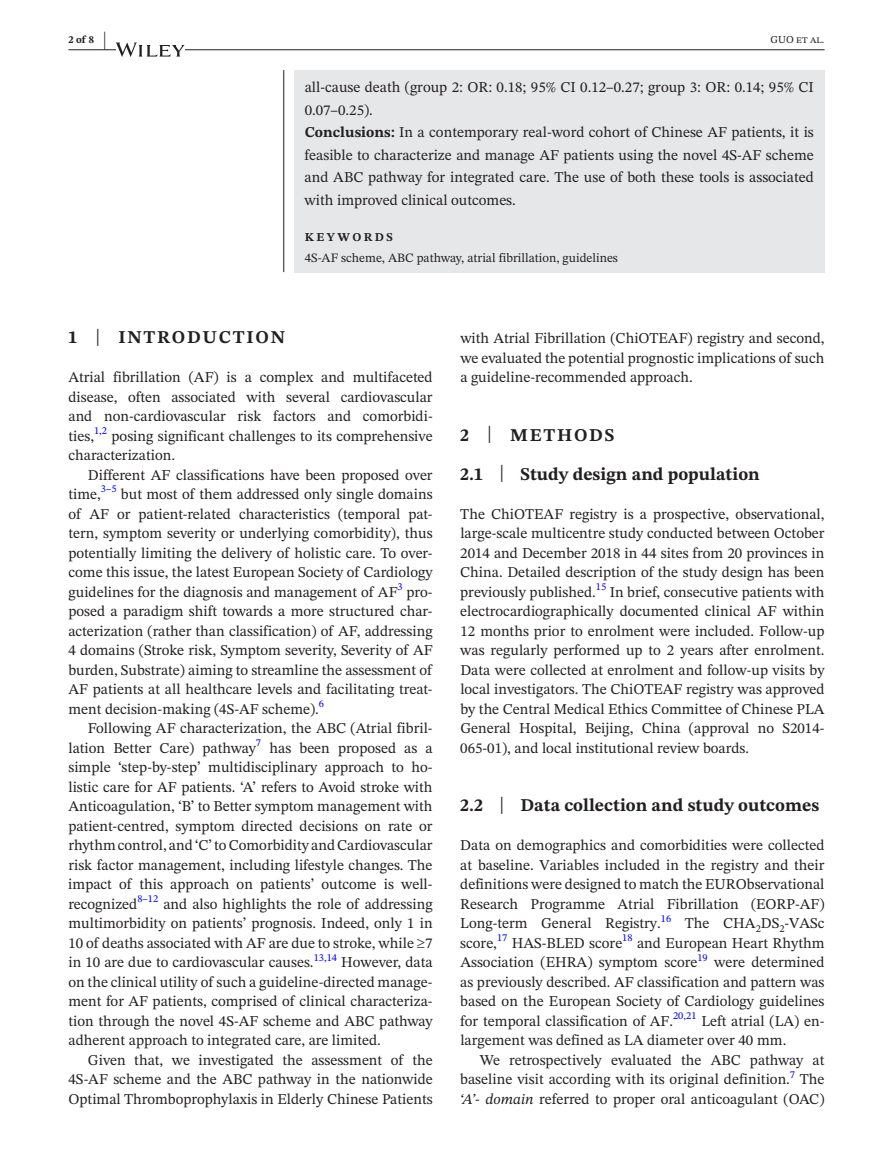
<style>
.page{position:relative;width:893px;height:1174px;background:#fff}
.page>*{position:absolute;margin:0;border:0;box-sizing:border-box;transform-origin:0 0}
.t1{font:700 18px/39px "STIX Two Text";color:#231f20}
.t2{font:700 18px "STIX Two Text";letter-spacing:.1em;color:#231f20}
.t3{font:15px/19.5px "STIX Two Text";color:#231f20;text-align:justify}
.t4{font:12.75px "STIX Two Text";color:#231f20}
.t5{font:700 12px "STIX Two Text";letter-spacing:.2em;color:#231f20}
.t6{font:10.5px "STIX Two Text";color:#00f}
.t7{font:10.5px "STIX Two Text";color:#231f20}
.t8{font:700 10.5px "STIX Two Text";color:#231f20}
.s1{font-size:21px}
.s2{font-weight:700}
.s3{font-weight:400;font-size:23.7px}
.s4{font-style:italic}
</style>
<div class="page">
<hr style="left:68px;top:49px;width:756px;height:1px;background:#231f20">
<svg style="left:116px;top:43px;width:69px;height:14px"></svg>
<div style="left:294px;top:70px;width:530px;height:202px;background:#e6e7e9"></div>
<hr style="left:283px;top:70px;width:1px;height:202px;background:#231f20">
<p class="t8" style="left:68px;top:32px;width:39px">2 of 8 <span class="s1">|</span></p>
<p class="t7" style="left:771px;top:32px;width:55px">GUO et al.</p>
<p class="t3" style="left:305px;top:76px;width:511px;line-height:22.5px;text-align:left">all-cause death (group 2: OR: 0.18; 95% CI 0.12–0.27; group 3: OR: 0.14; 95% CI 0.07–0.25).<br><span class="s2">Conclusions:</span> In a contemporary real-word cohort of Chinese AF patients, it is feasible to characterize and manage AF patients using the novel 4S-AF scheme and ABC pathway for integrated care. The use of both these tools is associated with improved clinical outcomes.</p>
<p class="t5" style="left:305px;top:228px;width:90px">KEYWORDS</p>
<p class="t4" style="left:305px;top:248px;width:315px">4S-AF scheme, ABC pathway, atrial fibrillation, guidelines</p>
<p class="t2" style="left:68px;top:324px;width:218px">1 <span class="s3">|</span> INTRODUCTION</p>
<p class="t3" style="left:68px;top:367px;width:366px">Atrial fibrillation (AF) is a complex and multifaceted disease, often associated with several cardiovascular and non-cardiovascular risk factors and comorbidi&shy;ties,</p>
<p class="t6" style="left:94px;top:423px;width:15px">1,2</p>
<p class="t3" style="left:68px;top:426px;width:366px;text-indent:43px">posing significant challenges to its comprehensive characterization.</p>
<p class="t3" style="left:68px;top:465px;width:366px;text-indent:19px">Different AF classifications have been proposed over time,</p>
<p class="t6" style="left:101px;top:481px;width:17px">3–5</p>
<p class="t3" style="left:68px;top:484px;width:366px;text-indent:53px">but most of them addressed only single domains of AF or patient-related characteristics (temporal pat&shy;tern, symptom severity or underlying comorbidity), thus potentially limiting the delivery of holistic care. To over&shy;come this issue, the latest European Society of Cardiology guidelines for the diagnosis and management of AF</p>
<p class="t6" style="left:397px;top:579px;width:7px">3</p>
<p class="t3" style="left:68px;top:582px;width:366px;text-indent:338px">pro&shy;posed a paradigm shift towards a more structured char&shy;acterization (rather than classification) of AF, addressing 4 domains (Stroke risk, Symptom severity, Severity of AF burden, Substrate) aiming to streamline the assessment of AF patients at all healthcare levels and facilitating treat&shy;ment decision-making (4S-AF scheme).</p>
<p class="t6" style="left:319px;top:696px;width:7px">6</p>
<p class="t3" style="left:68px;top:718px;width:366px;text-indent:19px">Following AF characterization, the ABC (Atrial fibril&shy;lation Better Care) pathway</p>
<p class="t6" style="left:256px;top:735px;width:7px">7</p>
<p class="t3" style="left:68px;top:738px;width:366px;text-indent:201px">has been proposed as a simple ‘step-by-step’ multidisciplinary approach to ho&shy;listic care for AF patients. ‘A’ refers to Avoid stroke with Anticoagulation, ‘B’ to Better symptom management with patient-centred, symptom directed decisions on rate or rhythmcontrol, and ‘C’toComorbidity andCardiovascular risk factor management, including lifestyle changes. The impact of this approach on patients’ outcome is well&shy;recognized</p>
<p class="t6" style="left:137px;top:891px;width:22px">8–12</p>
<p class="t3" style="left:68px;top:894px;width:366px;text-indent:95px">and also highlights the role of addressing multimorbidity on patients’ prognosis. Indeed, only 1 in 10 of deaths associated with AF are due to stroke, while ≥7 in 10 are due to cardiovascular causes.</p>
<p class="t6" style="left:314px;top:949px;width:25px">13,14</p>
<p class="t3" style="left:68px;top:952px;width:366px;text-indent:273px">However, data on the clinical utility of such a guideline-directed manage&shy;ment for AF patients, comprised of clinical characteriza&shy;tion through the novel 4S-AF scheme and ABC pathway adherent approach to integrated care, are limited.</p>
<p class="t3" style="left:69px;top:1050px;width:366px;text-indent:19px">Given that, we investigated the assessment of the 4S-AF scheme and the ABC pathway in the nationwide Optimal Thromboprophylaxis in Elderly Chinese Patients</p>
<p class="t3" style="left:460px;top:328px;width:366px">with Atrial Fibrillation (ChiOTEAF) registry and second, we evaluated the potential prognostic implications of such a guideline-recommended approach.</p>
<p class="t1" style="left:460px;top:416px;width:301px">2 <span class="s3">|</span> METHODS<br>2.1 <span class="s3">|</span> Study design and population</p>
<p class="t3" style="left:460px;top:504px;width:366px">The ChiOTEAF registry is a prospective, observational, large-scale multicentre study conducted between October 2014 and December 2018 in 44 sites from 20 provinces in China. Detailed description of the study design has been previously published.</p>
<p class="t6" style="left:596px;top:579px;width:12px">15</p>
<p class="t3" style="left:460px;top:582px;width:366px;text-indent:149px">In brief, consecutive patients with electrocardiographically documented clinical AF within 12 months prior to enrolment were included. Follow-up was regularly performed up to 2 years after enrolment.<br>Data were collected at enrolment and follow-up visits by local investigators. The ChiOTEAF registry was approved by the Central Medical Ethics Committee of Chinese PLA General Hospital, Beijing, China (approval no S2014- 065-01), and local institutional review boards.</p>
<p class="t1" style="left:460px;top:786px;width:360px">2.2 <span class="s3">|</span> Data collection and study outcomes</p>
<p class="t3" style="left:460px;top:835px;width:366px">Data on demographics and comorbidities were collected at baseline. Variables included in the registry and their definitions were designed to match the EURObservational Research Programme Atrial Fibrillation (EORP-AF)<br>Long-term General Registry.</p>
<p class="t6" style="left:661px;top:910px;width:12px">16</p>
<p class="t3" style="left:685px;top:913px;width:141px">The CHA<sub>2</sub>DS<sub>2</sub>-VASc</p>
<p class="t6" style="left:622px;top:930px;width:12px">18</p>
<p class="t3" style="left:460px;top:933px;width:366px;text-indent:177px">and European Heart Rhythm<br>Association (EHRA) symptom score</p>
<p class="t6" style="left:497px;top:930px;width:12px">17</p>
<p class="t3" style="left:512px;top:933px;width:112px">HAS-BLED score</p>
<p class="t3" style="left:460px;top:933px;width:38px">score,</p>
<p class="t6" style="left:697px;top:949px;width:12px">19</p>
<p class="t3" style="left:460px;top:952px;width:366px;text-indent:254px">were determined as previously described. AF classification and pattern was based on the European Society of Cardiology guidelines for temporal classification of AF.</p>
<p class="t6" style="left:673px;top:1008px;width:25px">20,21</p>
<p class="t3" style="left:460px;top:1011px;width:366px;text-indent:241px">Left atrial (LA) en&shy;largement was defined as LA diameter over 40 mm.</p>
<p class="t3" style="left:460px;top:1050px;width:366px;text-indent:20px">We retrospectively evaluated the ABC pathway at baseline visit according with its original definition.</p>
<p class="t6" style="left:790px;top:1066px;width:7px">7</p>
<p class="t3" style="left:460px;top:1069px;width:366px;text-align:right">The<br><span class="s4">‘A’</span>- <span class="s4">domain</span> referred to proper oral anticoagulant (OAC)</p>
</div>
